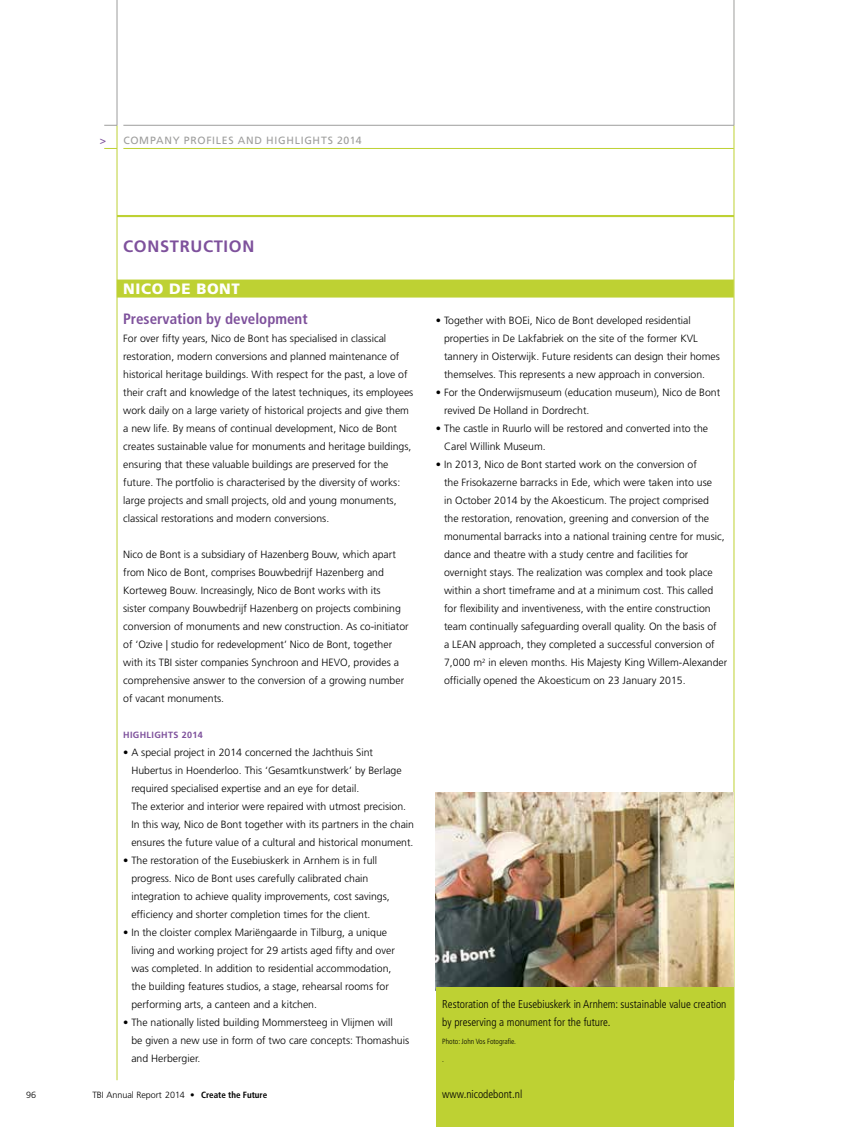
<style>
.page{position:relative;width:851px;height:1127px;background:#fff}
.page>*{position:absolute;margin:0;border:0;box-sizing:border-box;transform-origin:0 0}
.t1{font:700 16.5px "Frutiger LT Std";letter-spacing:.04em;color:#7e519c}
.t2{font:700 condensed 15px "Frutiger LT Std";color:#7e519c}
.t3{font:900 15px "Frutiger LT Std";letter-spacing:.04em;color:#fff}
.t4{font:300 condensed 11.25px/18px "Frutiger LT Std";color:#000}
.t5{font:300 10.5px/18px "Frutiger LT Std";color:#000}
.t6{font:10.5px "Frutiger LT Std";letter-spacing:.07em;color:#9d9d9c}
.t7{font:300 9px "Frutiger LT Std";color:#000}
.t8{font:700 9px "Frutiger LT Std";letter-spacing:.04em;color:#7e519c}
.t9{font:300 condensed 7.5px "Frutiger LT Std";color:#000}
.s1{color:#7e519c}
.s2{font-weight:400}
.s3{font-weight:700;font-stretch:condensed}
</style>
<div class="page">
<hr style="left:117px;top:125px;width:1px;height:955px;background:#bed133">
<hr style="left:117px;top:0;width:1px;height:125px;background:#9d9d9c">
<hr style="left:733px;top:125px;width:1px;height:955px;background:#bed133">
<hr style="left:733px;top:0;width:1px;height:125px;background:#9d9d9c">
<hr style="left:117px;top:215px;width:616px;height:2px;background:#bed133">
<img style="left:436px;top:792px;width:297px;height:195px">
<div style="left:436px;top:987px;width:297px;height:140px;background:#bed133"></div>
<hr style="left:123px;top:125px;width:610px;height:1px;background:#9d9d9c">
<svg style="left:104px;top:125px;width:13px;height:1px"></svg>
<svg style="left:104px;top:148px;width:13px;height:1px"></svg>
<hr style="left:123px;top:148px;width:610px;height:1px;background:#bed133">
<div style="left:117px;top:279px;width:616px;height:18px;background:#bed133"></div>
<p class="t6" style="left:100px;top:134px;width:263px"><span class="s1">&gt;</span> COMPANY PROFILES AND HIGHLIGHTS 2014</p>
<h1 class="t1" style="left:123px;top:237px;width:133px">CONSTRUCTION</h1>
<h2 class="t3" style="left:123px;top:280px;width:118px">NICO DE BONT</h2>
<h2 class="t2" style="left:123px;top:310px;width:186px">Preservation by development</h2>
<p class="t5" style="left:123px;top:330px;width:291px">For over fifty years, Nico de Bont has specialised in classical restoration, modern conversions and planned maintenance of historical heritage buildings. With respect for the past, a love of their craft and knowledge of the latest techniques, its employees work daily on a large variety of historical projects and give them a new life. By means of continual development, Nico de Bont creates sustainable value for monuments and heritage buildings, ensuring that these valuable buildings are preserved for the future. The portfolio is characterised by the diversity of works: large projects and small projects, old and young monuments, classical restorations and modern conversions.</p>
<p class="t5" style="left:123px;top:546px;width:287px">Nico de Bont is a subsidiary of Hazenberg Bouw, which apart from Nico de Bont, comprises Bouwbedrijf Hazenberg and Korteweg Bouw. Increasingly, Nico de Bont works with its<br>sister company Bouwbedrijf Hazenberg on projects combining conversion of monuments and new construction. As co-initiator of ‘Ozive | studio for redevelopment’ Nico de Bont, together with its TBI sister companies Synchroon and HEVO, provides a comprehensive answer to the conversion of a growing number of vacant monuments.</p>
<p class="t8" style="left:123px;top:730px;width:81px">HIGHLIGHTS 2014</p>
<p class="t5" style="left:131px;top:744px;width:284px;text-indent:-8px">• A special project in 2014 concerned the Jachthuis Sint Hubertus in Hoenderloo. This ‘Gesamtkunstwerk’ by Berlage required specialised expertise and an eye for detail.<br>The exterior and interior were repaired with utmost precision.<br>In this way, Nico de Bont together with its partners in the chain ensures the future value of a cultural and historical monument.</p>
<p class="t5" style="left:131px;top:852px;width:260px;text-indent:-8px">• The restoration of the Eusebiuskerk in Arnhem is in full progress. Nico de Bont uses carefully calibrated chain integration to achieve quality improvements, cost savings, efficiency and shorter completion times for the client.</p>
<p class="t5" style="left:131px;top:923px;width:265px;text-indent:-8px">• In the cloister complex Mariëngaarde in Tilburg, a unique living and working project for 29 artists aged fifty and over was completed. In addition to residential accommodation, the building features studios, a stage, rehearsal rooms for performing arts, a canteen and a kitchen.</p>
<p class="t5" style="left:131px;top:1013px;width:279px;text-indent:-8px">• The nationally listed building Mommersteeg in Vlijmen will<br>be given a new use in form of two care concepts: Thomashuis and Herbergier.</p>
<p class="t7" style="left:26px;top:1090px;width:12px">96</p>
<p class="t7" style="left:92px;top:1090px;width:176px">TBI Annual Report 2014 <span class="s2">•</span> <span class="s3">Create the Future</span></p>
<p class="t5" style="left:444px;top:312px;width:277px;text-indent:-8px">• Together with BOEi, Nico de Bont developed residential properties in De Lakfabriek on the site of the former KVL tannery in Oisterwijk. Future residents can design their homes themselves. This represents a new approach in conversion.</p>
<p class="t5" style="left:444px;top:384px;width:277px;text-indent:-8px">• For the Onderwijsmuseum (education museum), Nico de Bont revived De Holland in Dordrecht.</p>
<p class="t5" style="left:444px;top:420px;width:265px;text-indent:-8px">• The castle in Ruurlo will be restored and converted into the<br>Carel Willink Museum.</p>
<p class="t5" style="left:444px;top:456px;width:285px;text-indent:-8px">• In 2013, Nico de Bont started work on the conversion of<br>the Frisokazerne barracks in Ede, which were taken into use<br>in October 2014 by the Akoesticum. The project comprised<br>the restoration, renovation, greening and conversion of the monumental barracks into a national training centre for music, dance and theatre with a study centre and facilities for overnight stays. The realization was complex and took place within a short timeframe and at a minimum cost. This called for flexibility and inventiveness, with the entire construction team continually safeguarding overall quality. On the basis of<br>a LEAN approach, they completed a successful conversion of 7,000 m<sup>2</sup> in eleven months. His Majesty King Willem-Alexander officially opened the Akoesticum on 23 January 2015.</p>
<p class="t4" style="left:442px;top:995px;width:286px">Restoration of the Eusebiuskerk in Arnhem: sustainable value creation by preserving a monument for the future.</p>
<p class="t9" style="left:442px;top:1037px;width:75px">Photo: John Vos Fotografie.</p>
<p class="t9" style="left:442px;top:1055px;width:3px">.</p>
<p class="t4" style="left:442px;top:1085px;width:81px">www.nicodebont.nl</p>
</div>
